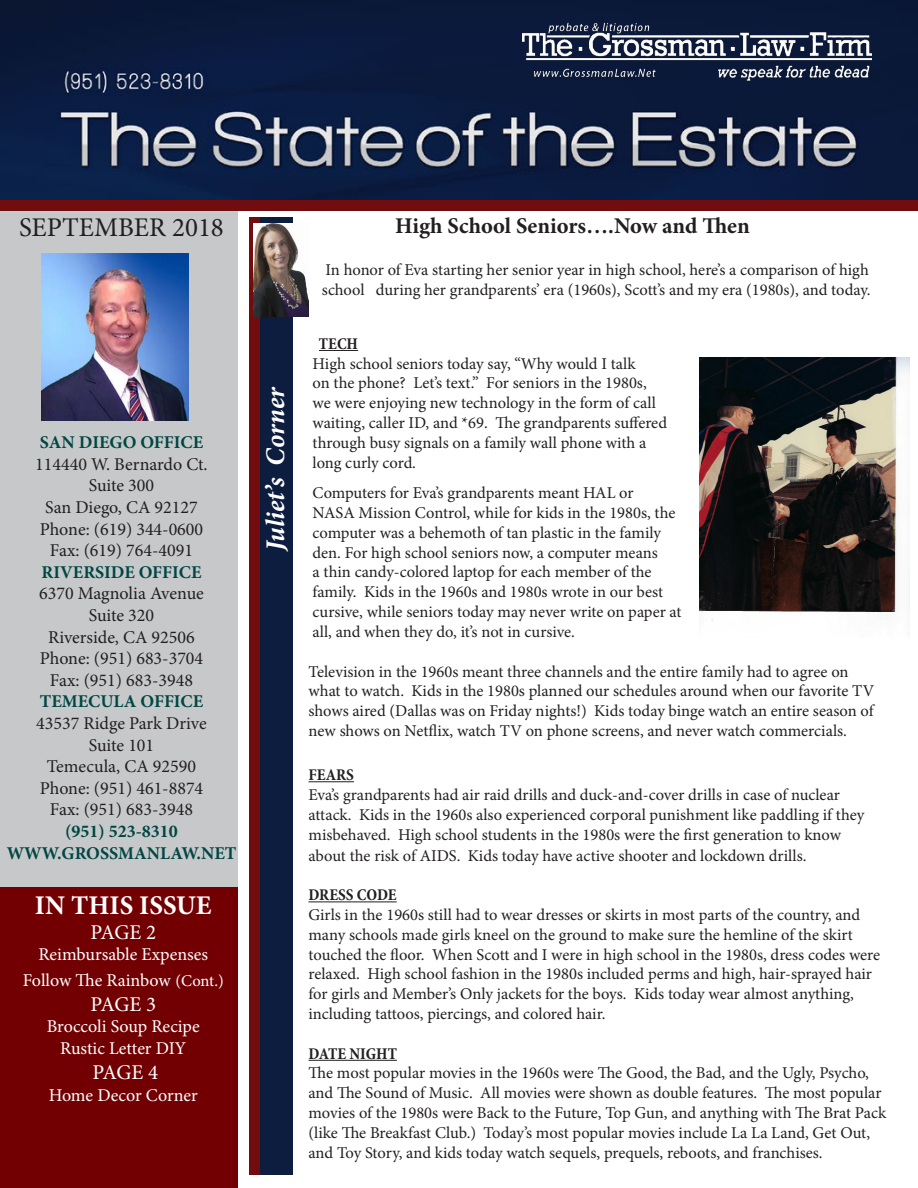
<style>
.page{position:relative;width:918px;height:1188px;background:#fff}
.page>*{position:absolute;margin:0;border:0;box-sizing:border-box;transform-origin:0 0}
.t1{font:italic 700 27px "Minion Pro";color:#fff}
.t2{font:27px "Minion Pro";color:#231f20}
.t3{font:700 27px "Minion Pro";color:#fff}
.t4{font:700 22.5px "Minion Pro";color:#231f20}
.t5{font:21px "Minion Pro";letter-spacing:-.03em;color:#fff}
.t6{font:18px/21.6px "Minion Pro";color:#231f20;text-align:center}
.t7{font:18px "Minion Pro";color:#fff}
.t8{font:700 18px "Minion Pro";color:#004643}
.t9{font:16.5px/19.8px "Minion Pro";color:#231f20}
.t10{font:700 condensed 16.5px "Minion Pro";color:#231f20}
.s1{font-size:16.5px}
</style>
<div class="page">
<img style="left:0;top:0;width:918px;height:200px">
<div style="left:0;top:205px;width:238px;height:970px;background:#c6c8c9"></div>
<img style="left:41px;top:254px;width:147px;height:166px">
<div style="left:0;top:887px;width:238px;height:301px;background:#720003"></div>
<div style="left:260px;top:218px;width:33px;height:957px;background:#0c1d3f"></div>
<img style="left:522px;top:22px;width:349px;height:62px">
<div style="left:0;top:200px;width:918px;height:11px;background:#710d0f"></div>
<div style="left:249px;top:218px;width:11px;height:957px;background:#710d0f"></div>
<img style="left:254px;top:223px;width:55px;height:94px">
<hr style="left:319px;top:350px;width:39px;height:1px;background:#231f20">
<hr style="left:309px;top:781px;width:45px;height:1px;background:#231f20">
<hr style="left:309px;top:901px;width:88px;height:1px;background:#231f20">
<hr style="left:309px;top:1060px;width:88px;height:1px;background:#231f20">
<img style="left:699px;top:357px;width:211px;height:264px">
<p class="t2" style="left:19px;top:209px;width:206px">SEPTEMBER 2018</p>
<p class="t8" style="left:40px;top:430px;width:165px">SAN DIEGO OFFICE</p>
<p class="t6" style="left:35px;top:453px;width:174px">114440 W. Bernardo Ct.<br>Suite 300<br>San Diego, CA 92127</p>
<p class="t6" style="left:40px;top:518px;width:165px">Phone: (619) 344-0600</p>
<p class="t6" style="left:50px;top:540px;width:145px">Fax: (619) 764-4091</p>
<p class="t8" style="left:41px;top:559px;width:162px">RIVERSIDE OFFICE</p>
<p class="t6" style="left:39px;top:583px;width:166px">6370 Magnolia Avenue</p>
<p class="t6" style="left:48px;top:604px;width:148px">Suite 320<br>Riverside, CA 92506</p>
<p class="t6" style="left:40px;top:648px;width:165px">Phone: (951) 683-3704</p>
<p class="t6" style="left:50px;top:669px;width:145px">Fax: (951) 683-3948</p>
<p class="t8" style="left:40px;top:689px;width:165px">TEMECULA OFFICE</p>
<p class="t6" style="left:36px;top:712px;width:172px">43537 Ridge Park Drive</p>
<p class="t6" style="left:47px;top:734px;width:151px">Suite 101<br>Temecula, CA 92590</p>
<p class="t6" style="left:40px;top:777px;width:165px">Phone: (951) 461-8874</p>
<p class="t6" style="left:50px;top:799px;width:145px">Fax: (951) 683-3948</p>
<p class="t8" style="left:65px;top:818px;width:114px">(951) 523-8310</p>
<p class="t8" style="left:7px;top:840px;width:231px">WWW.GROSSMANLAW.NET</p>
<p class="t3" style="left:35px;top:886px;width:178px">IN THIS ISSUE</p>
<p class="t5" style="left:90px;top:918px;width:67px">PAGE 2</p>
<p class="t7" style="left:38px;top:943px;width:171px">Reimbursable Expenses</p>
<p class="t7" style="left:23px;top:968px;width:203px">Follow The Rainbow <span class="s1">(Cont.)</span></p>
<p class="t5" style="left:90px;top:990px;width:67px">PAGE 3</p>
<p class="t7" style="left:47px;top:1015px;width:155px">Broccoli Soup Recipe</p>
<p class="t7" style="left:60px;top:1036px;width:128px">Rustic Letter DIY</p>
<p class="t5" style="left:92px;top:1059px;width:67px">PAGE 4</p>
<p class="t7" style="left:49px;top:1083px;width:151px">Home Decor Corner</p>
<p class="t1" style="left:256px;top:551px;width:166px;rotate:-90deg">Juliet’s Corner</p>
<p class="t4" style="left:395px;top:210px;width:356px">High School Seniors….Now and Then</p>
<p class="t9" style="left:322px;top:260px;width:550px">In honor of Eva starting her senior year in high school, here’s a comparison of high school during her grandparents’ era (1960s), Scott’s and my era (1980s), and today.</p>
<p class="t10" style="left:319px;top:332px;width:41px">TECH</p>
<p class="t9" style="left:313px;top:354px;width:356px">High school seniors today say, “Why would I talk<br>on the phone? Let’s text.” For seniors in the 1980s, we were enjoying new technology in the form of call waiting, caller ID, and *69. The grandparents suffered through busy signals on a family wall phone with a long curly cord.</p>
<p class="t9" style="left:313px;top:483px;width:371px">Computers for Eva’s grandparents meant HAL or<br>NASA Mission Control, while for kids in the 1980s, the computer was a behemoth of tan plastic in the family den. For high school seniors now, a computer means<br>a thin candy-colored laptop for each member of the family. Kids in the 1960s and 1980s wrote in our best cursive, while seniors today may never write on paper at all, and when they do, it’s not in cursive.</p>
<p class="t9" style="left:309px;top:661px;width:567px">Television in the 1960s meant three channels and the entire family had to agree on what to watch. Kids in the 1980s planned our schedules around when our favorite TV shows aired (Dallas was on Friday nights!) Kids today binge watch an entire season of new shows on Netflix, watch TV on phone screens, and never watch commercials.</p>
<p class="t10" style="left:309px;top:763px;width:47px">FEARS</p>
<p class="t9" style="left:309px;top:785px;width:558px">Eva’s grandparents had air raid drills and duck-and-cover drills in case of nuclear attack. Kids in the 1960s also experienced corporal punishment like paddling if they misbehaved. High school students in the 1980s were the first generation to know</p>
<p class="t9" style="left:309px;top:846px;width:499px">about the risk of AIDS. Kids today have active shooter and lockdown drills.</p>
<p class="t10" style="left:309px;top:884px;width:90px">DRESS CODE</p>
<p class="t9" style="left:309px;top:905px;width:573px">Girls in the 1960s still had to wear dresses or skirts in most parts of the country, and many schools made girls kneel on the ground to make sure the hemline of the skirt touched the floor. When Scott and I were in high school in the 1980s, dress codes were relaxed. High school fashion in the 1980s included perms and high, hair-sprayed hair for girls and Member’s Only jackets for the boys. Kids today wear almost anything, including tattoos, piercings, and colored hair.</p>
<p class="t10" style="left:309px;top:1042px;width:90px">DATE NIGHT</p>
<p class="t9" style="left:309px;top:1063px;width:579px">The most popular movies in the 1960s were The Good, the Bad, and the Ugly, Psycho, and The Sound of Music. All movies were shown as double features. The most popular movies of the 1980s were Back to the Future, Top Gun, and anything with The Brat Pack (like The Breakfast Club.) Today’s most popular movies include La La Land, Get Out, and Toy Story, and kids today watch sequels, prequels, reboots, and franchises.</p>
</div>
